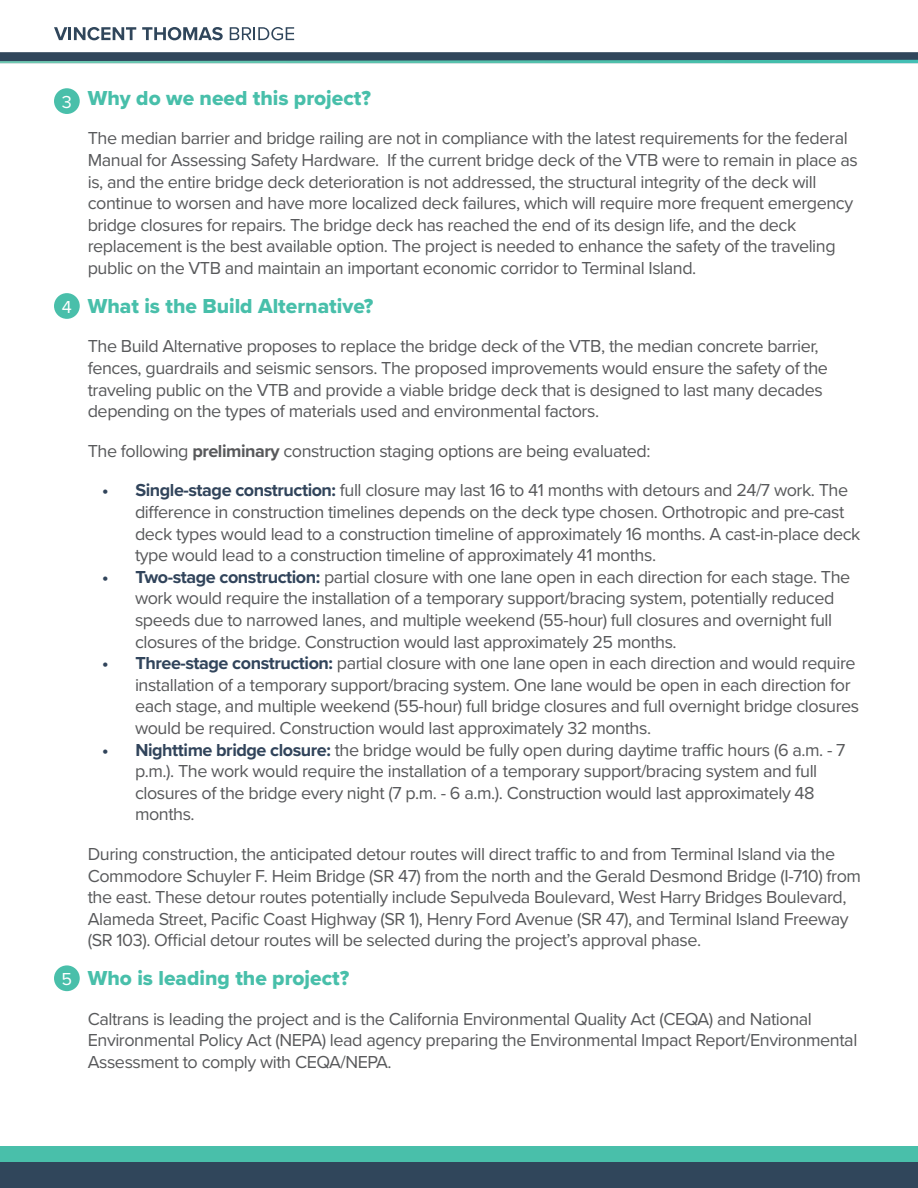
<style>
.page{position:relative;width:918px;height:1188px;background:#fff}
.page>*{position:absolute;margin:0;border:0;box-sizing:border-box;transform-origin:0 0}
.t1{font:21px "Proxima Nova Extrabld";color:#48bfaa}
.t2{font:18px/21.6px "Proxima Nova";letter-spacing:-.025em;color:#58595b}
.t3{font:18px "Proxima Nova";color:#fff}
.s1{font-weight:700}
.s2{font-weight:700;color:#31445b}
</style>
<div class="page">
<div style="left:0;top:1146px;width:918px;height:42px;background:#49bfaa"></div>
<div style="left:0;top:1162px;width:918px;height:26px;background:#30465b"></div>
<svg style="left:0;top:52px;width:918px;height:11px;background:#3c6570"></svg>
<svg style="left:54px;top:27px;width:82px;height:13px"></svg>
<svg style="left:142px;top:27px;width:81px;height:13px"></svg>
<svg style="left:230px;top:27px;width:64px;height:13px"></svg>
<div style="left:54px;top:88px;width:26px;height:26px;background:#49bfaa;border-radius:50%"></div>
<div style="left:54px;top:293px;width:26px;height:26px;background:#49bfaa;border-radius:50%"></div>
<div style="left:54px;top:965px;width:26px;height:26px;background:#49bfaa;border-radius:50%"></div>
<p class="t3" style="left:62px;top:88px;width:12px">3</p>
<p class="t3" style="left:62px;top:293px;width:12px">4</p>
<p class="t3" style="left:62px;top:965px;width:12px">5</p>
<p class="t1" style="left:88px;top:82px;width:285px">Why do we need this project?</p>
<p class="t2" style="left:88px;top:127px;width:772px">The median barrier and bridge railing are not in compliance with the latest requirements for the federal Manual for Assessing Safety Hardware. If the current bridge deck of the VTB were to remain in place as is, and the entire bridge deck deterioration is not addressed, the structural integrity of the deck will continue to worsen and have more localized deck failures, which will require more frequent emergency bridge closures for repairs. The bridge deck has reached the end of its design life, and the deck replacement is the best available option. The project is needed to enhance the safety of the traveling public on the VTB and maintain an important economic corridor to Terminal Island.</p>
<p class="t1" style="left:88px;top:290px;width:287px">What is the Build Alternative?</p>
<p class="t2" style="left:88px;top:335px;width:742px">The Build Alternative proposes to replace the bridge deck of the VTB, the median concrete barrier, fences, guardrails and seismic sensors. The proposed improvements would ensure the safety of the traveling public on the VTB and provide a viable bridge deck that is designed to last many decades depending on the types of materials used and environmental factors.</p>
<p class="t2" style="left:88px;top:439px;width:564px">The following <span class="s1">preliminary</span> construction staging options are being evaluated:</p>
<p class="t2" style="left:135px;top:479px;width:727px;text-indent:-33px"><span class="s2">• Single-stage construction:</span> full closure may last 16 to 41 months with detours and 24/7 work. The difference in construction timelines depends on the deck type chosen. Orthotropic and pre-cast deck types would lead to a construction timeline of approximately 16 months. A cast-in-place deck type would lead to a construction timeline of approximately 41 months.</p>
<p class="t2" style="left:135px;top:565px;width:717px;text-indent:-33px"><span class="s2">• Two-stage construction:</span> partial closure with one lane open in each direction for each stage. The work would require the installation of a temporary support/bracing system, potentially reduced speeds due to narrowed lanes, and multiple weekend (55-hour) full closures and overnight full closures of the bridge. Construction would last approximately 25 months.</p>
<p class="t2" style="left:135px;top:652px;width:726px;text-indent:-33px"><span class="s2">• Three-stage construction:</span> partial closure with one lane open in each direction and would require installation of a temporary support/bracing system. One lane would be open in each direction for each stage, and multiple weekend (55-hour) full bridge closures and full overnight bridge closures would be required. Construction would last approximately 32 months.</p>
<p class="t2" style="left:135px;top:738px;width:712px;text-indent:-33px"><span class="s2">• Nighttime bridge closure:</span> the bridge would be fully open during daytime traffic hours (6 a.m. - 7 p.m.). The work would require the installation of a temporary support/bracing system and full closures of the bridge every night (7 p.m. - 6 a.m.). Construction would last approximately 48 months.</p>
<p class="t2" style="left:88px;top:842px;width:775px">During construction, the anticipated detour routes will direct traffic to and from Terminal Island via the Commodore Schuyler F. Heim Bridge (SR 47) from the north and the Gerald Desmond Bridge (I-710) from the east. These detour routes potentially include Sepulveda Boulevard, West Harry Bridges Boulevard, Alameda Street, Pacific Coast Highway (SR 1), Henry Ford Avenue (SR 47), and Terminal Island Freeway (SR 103). Official detour routes will be selected during the project’s approval phase.</p>
<p class="t1" style="left:88px;top:962px;width:263px">Who is leading the project?</p>
<p class="t2" style="left:88px;top:1007px;width:771px">Caltrans is leading the project and is the California Environmental Quality Act (CEQA) and National<br>Environmental Policy Act (NEPA) lead agency preparing the Environmental Impact Report/Environmental<br>Assessment to comply with CEQA/NEPA.</p>
</div>
